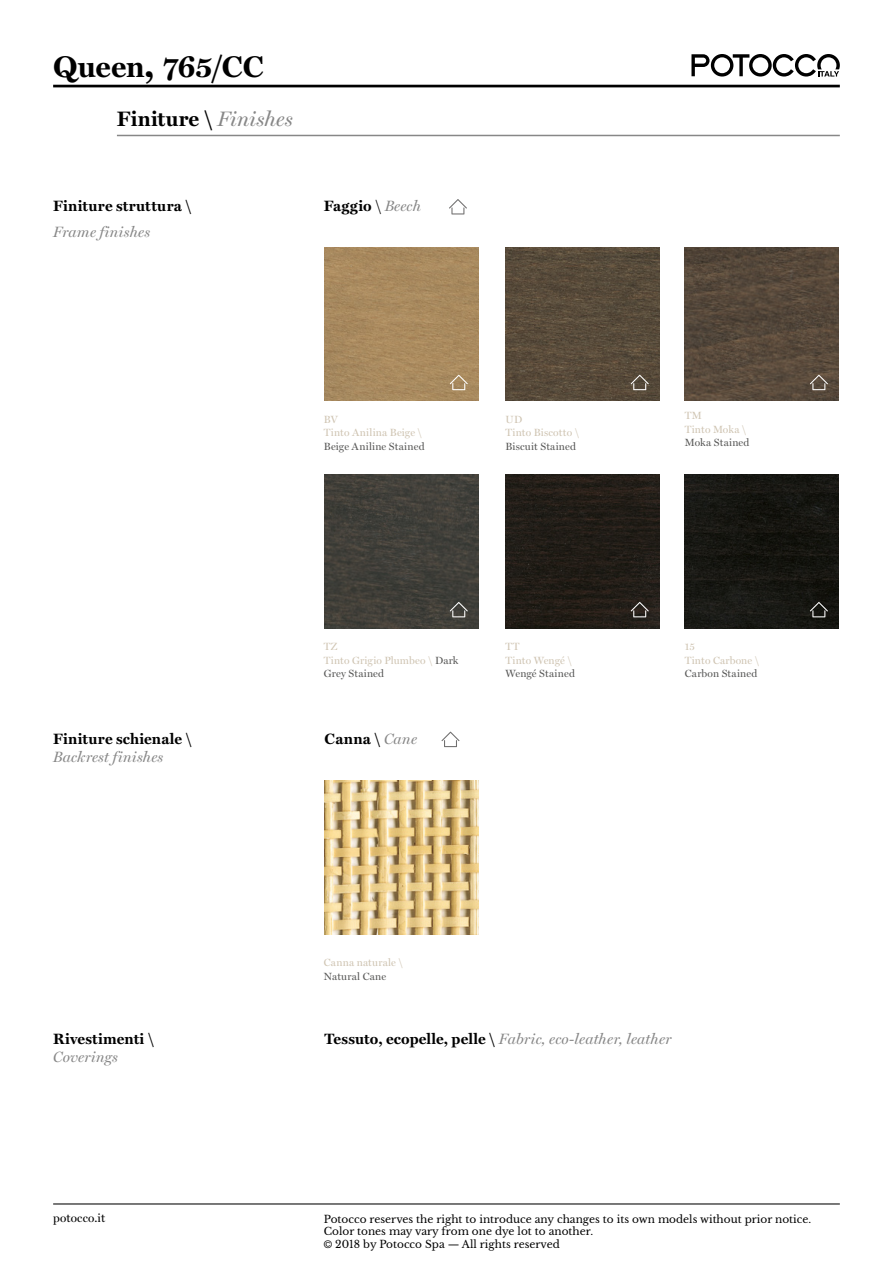
<style>
.page{position:relative;width:893px;height:1263px;background:#fff}
.page>*{position:absolute;margin:0;border:0;box-sizing:border-box;transform-origin:0 0}
.t1{font:700 30px "Miller Text";letter-spacing:-.01em;color:#000}
.t2{font:700 21px "Miller Text";letter-spacing:.01em;color:#000}
.t3{font:italic 15px "Miller Display";letter-spacing:.01em;color:#878787}
.t4{font:700 15px "Miller Text";letter-spacing:.015em;color:#000}
.t5{font:12px "Miller Display";letter-spacing:.015em;color:#000}
.t6{font:10.5px/12.6px "Libre Baskerville";color:#000}
.t7{font:10.5px/13.5px "Miller Display";letter-spacing:.02em;color:#cfc4b2}
.t8{font:10.5px "Miller Display";letter-spacing:.02em;color:#575756}
.s1{font-size:36px}
.s2{font-family:"Miller Display";font-weight:400;font-style:italic;color:#878787}
.s3{font-family:"Miller Display";font-weight:400}
.s4{color:#575756}
.s5{font-family:"Miller Text";font-weight:700;font-style:normal;color:#000}
.s6{font-family:"Helvetica Neue LT Std"}
</style>
<div class="page">
<svg style="left:449px;top:199px;width:18px;height:15px"></svg>
<img style="left:506px;top:247px;width:153px;height:154px">
<img style="left:506px;top:474px;width:153px;height:154px">
<img style="left:325px;top:247px;width:153px;height:154px">
<img style="left:325px;top:474px;width:153px;height:154px">
<img style="left:685px;top:247px;width:153px;height:154px">
<img style="left:685px;top:474px;width:153px;height:154px">
<svg style="left:450px;top:375px;width:18px;height:15px"></svg>
<svg style="left:450px;top:602px;width:18px;height:15px"></svg>
<svg style="left:631px;top:375px;width:18px;height:15px"></svg>
<svg style="left:631px;top:602px;width:18px;height:15px"></svg>
<svg style="left:810px;top:375px;width:18px;height:15px"></svg>
<svg style="left:810px;top:602px;width:18px;height:15px"></svg>
<img style="left:325px;top:780px;width:153px;height:154px">
<svg style="left:441px;top:732px;width:19px;height:15px"></svg>
<hr style="left:117px;top:135px;width:723px;height:1px;background:#878787">
<hr style="left:53px;top:1203px;width:787px;height:1px;background:#000">
<hr style="left:53px;top:85px;width:787px;height:2px;background:#000">
<svg style="left:691px;top:54px;width:149px;height:23px"></svg>
<h1 class="t1" style="left:53px;top:49px;width:212px">Queen<span class="s1">,</span> 765/CC</h1>
<h2 class="t2" style="left:117px;top:107px;width:177px">Finiture \ <span class="s2">Finishes</span></h2>
<h3 class="t4" style="left:53px;top:197px;width:140px">Finiture struttura \</h3>
<h3 class="t3" style="left:53px;top:223px;width:99px">Frame finishes</h3>
<h3 class="t4" style="left:324px;top:197px;width:99px">Faggio <span class="s3">\</span> <span class="s2">Beech</span></h3>
<p class="t7" style="left:324px;top:412px;width:100px">BV<br>Tinto Anilina Beige \</p>
<p class="t8" style="left:324px;top:440px;width:102px">Beige Aniline Stained</p>
<p class="t7" style="left:506px;top:412px;width:75px">UD<br>Tinto Biscotto \</p>
<p class="t8" style="left:506px;top:440px;width:72px">Biscuit Stained</p>
<h3 class="t4" style="left:53px;top:730px;width:140px">Finiture schienale \</h3>
<h3 class="t3" style="left:53px;top:748px;width:112px">Backrest finishes</h3>
<p class="t7" style="left:324px;top:640px;width:136px">TZ<br>Tinto Grigio Plumbeo \ <span class="s4">Dark<br>Grey Stained</span></p>
<h3 class="t4" style="left:325px;top:730px;width:94px">Canna \ <span class="s2">Cane</span></h3>
<p class="t7" style="left:506px;top:640px;width:68px">TT<br>Tinto Wengé \</p>
<p class="t8" style="left:506px;top:667px;width:71px">Wengé Stained</p>
<p class="t7" style="left:685px;top:409px;width:63px">TM<br>Tinto Moka \</p>
<p class="t8" style="left:685px;top:437px;width:66px">Moka Stained</p>
<p class="t7" style="left:685px;top:640px;width:76px">15<br>Tinto Carbone \</p>
<p class="t8" style="left:685px;top:667px;width:74px">Carbon Stained</p>
<h3 class="t4" style="left:53px;top:1030px;width:102px">Rivestimenti \</h3>
<h3 class="t3" style="left:53px;top:1048px;width:66px">Coverings</h3>
<p class="t7" style="left:324px;top:956px;width:80px">Canna naturale \</p>
<p class="t8" style="left:324px;top:970px;width:64px">Natural Cane</p>
<h3 class="t3" style="left:325px;top:1030px;width:348px"><span class="s5">Tessuto, ecopelle, pelle \</span> Fabric, eco-leather, leather</h3>
<p class="t5" style="left:53px;top:1210px;width:54px">potocco.it</p>
<p class="t6" style="left:324px;top:1212px;width:489px">Potocco reserves the right to introduce any changes to its own models without prior notice.<br>Color tones may vary from one dye lot to another.<br><span class="s6">©</span> 2018 by Potocco Spa — All rights reserved</p>
</div>
